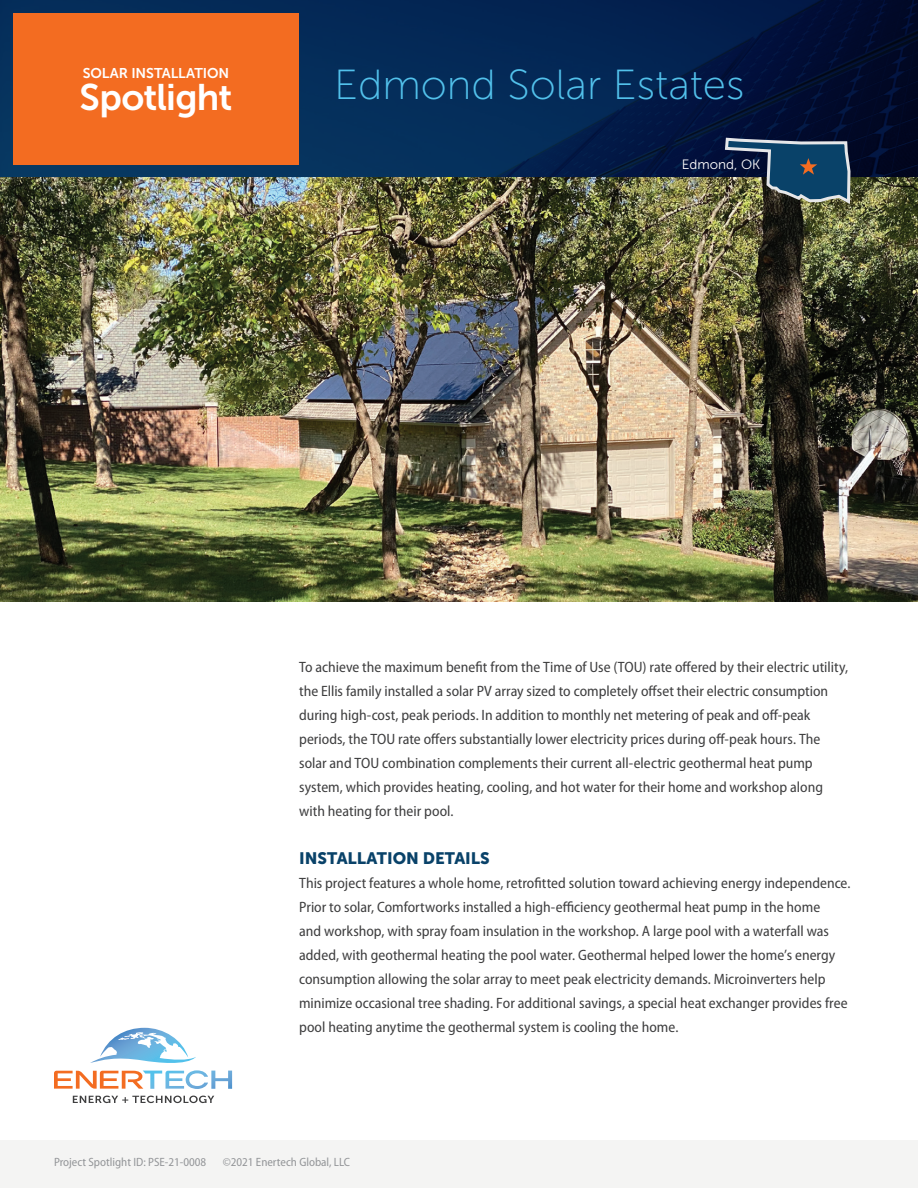
<style>
.page{position:relative;width:918px;height:1188px;background:#fff}
.page>*{position:absolute;margin:0;border:0;box-sizing:border-box;transform-origin:0 0}
.t1{font:42px "Museo Sans 100";color:#52c1eb}
.t2{font:36.9px "Museo Sans 700";letter-spacing:-.02em;color:#fff}
.t3{font:16.5px "Museo Sans 900";color:#094269}
.t4{font:semi-condensed 15px/24px "Myriad Pro";color:#3e3e3f}
.t5{font:14.1px "Museo Sans 700";letter-spacing:-.005em;color:#fff}
.t6{font:13.5px "Museo Sans 300";color:#fff}
.t7{font:semi-condensed 12px "Myriad Pro";color:#939598}
</style>
<div class="page">
<img style="left:0;top:0;width:917px;height:178px">
<div style="left:14px;top:14px;width:285px;height:151px;background:#f36c21"></div>
<img style="left:0;top:178px;width:918px;height:423px">
<div style="left:0;top:1140px;width:918px;height:48px;background:#f4f4f3"></div>
<svg style="left:73px;top:1096px;width:141px;height:7px"></svg>
<svg style="left:54px;top:1032px;width:178px;height:57px"></svg>
<img style="left:723px;top:136px;width:129px;height:70px">
<p class="t5" style="left:83px;top:65px;width:148px">SOLAR INSTALLATION</p>
<h2 class="t2" style="left:80px;top:77px;width:154px">Spotlight</h2>
<h1 class="t1" style="left:334px;top:62px;width:412px">Edmond Solar Estates</h1>
<p class="t6" style="left:682px;top:157px;width:80px">Edmond, OK</p>
<p class="t4" style="left:299px;top:655px;width:550px">To achieve the maximum benefit from the Time of Use (TOU) rate offered by their electric utility, the Ellis family installed a solar PV array sized to completely offset their electric consumption during high-cost, peak periods. In addition to monthly net metering of peak and off-peak periods, the TOU rate offers substantially lower electricity prices during off-peak hours. The solar and TOU combination complements their current all-electric geothermal heat pump system, which provides heating, cooling, and hot water for their home and workshop along with heating for their pool.</p>
<p class="t3" style="left:299px;top:849px;width:192px">INSTALLATION DETAILS</p>
<p class="t4" style="left:299px;top:871px;width:553px">This project features a whole home, retrofitted solution toward achieving energy independence.<br>Prior to solar, Comfortworks installed a high-efficiency geothermal heat pump in the home<br>and workshop, with spray foam insulation in the workshop. A large pool with a waterfall was added, with geothermal heating the pool water. Geothermal helped lower the home’s energy consumption allowing the solar array to meet peak electricity demands. Microinverters help minimize occasional tree shading. For additional savings, a special heat exchanger provides free pool heating anytime the geothermal system is cooling the home.</p>
<p class="t7" style="left:54px;top:1156px;width:154px">Project Spotlight ID: PSE-21-0008</p>
<p class="t7" style="left:223px;top:1156px;width:129px">©2021 Enertech Global, LLC</p>
</div>
